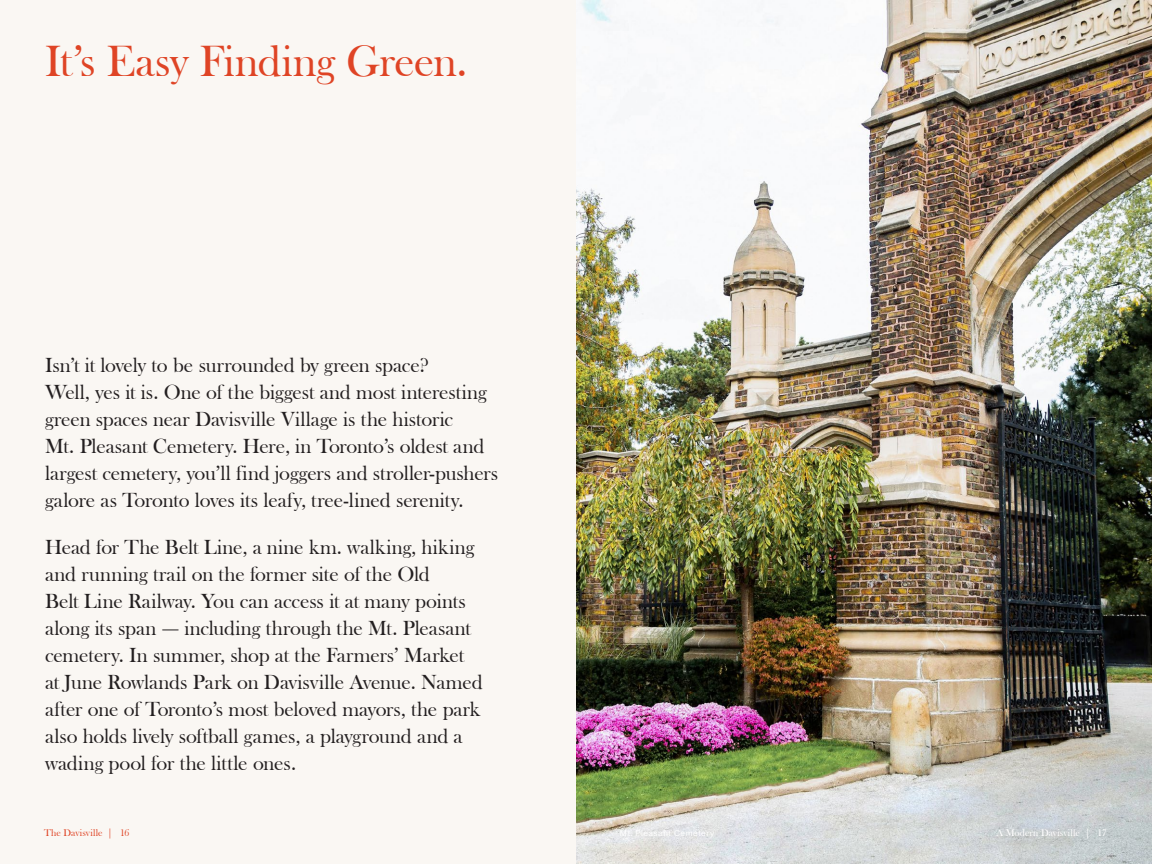
<style>
.page{position:relative;width:1152px;height:864px;background:#fff}
.page>*{position:absolute;margin:0;border:0;box-sizing:border-box;transform-origin:0 0}
.t1{font:45px "Bask Old Face";letter-spacing:-.01em;color:#df4425}
.t2{font:21px/27px "Bask Old Face";letter-spacing:-.01em;color:#231f20}
.t3{font:10px "Bask Old Face";letter-spacing:.005em;color:#fff}
.t4{font:10px "Bask Old Face";letter-spacing:.005em;color:#df4425}
.t5{font:8px "N Haas Grotesk TX Pro 55 Rg";letter-spacing:.065em;color:#fff}
.s1{font-family:"Cormorant Garamond"}
</style>
<div class="page">
<div style="left:0;top:0;width:576px;height:864px;background:#faf7f3"></div>
<img style="left:576px;top:0;width:576px;height:864px">
<p class="t1" style="left:45px;top:36px;width:424px">It’s Easy Finding Green.</p>
<p class="t2" style="left:45px;top:352px;width:385px">Isn’t it lovely to be surrounded by green space?</p>
<p class="t2" style="left:45px;top:379px;width:455px">Well, yes it is. One of the biggest and most interesting green spaces near Davisville Village is the historic<br>Mt. Pleasant Cemetery. Here, in Toronto’s oldest and largest cemetery, you’ll find joggers and stroller-pushers galore as Toronto loves its leafy, tree-lined serenity.</p>
<p class="t2" style="left:45px;top:534px;width:439px">Head for The Belt Line, a nine km. walking, hiking and running trail on the former site of the Old<br>Belt Line Railway. You can access it at many points along its span <span class="s1">—</span> including through the Mt. Pleasant cemetery. In summer, shop at the Farmers’ Market at June Rowlands Park on Davisville Avenue. Named after one of Toronto’s most beloved mayors, the park also holds lively softball games, a playground and a wading pool for the little ones.</p>
<p class="t4" style="left:44px;top:827px;width:87px">The Davisville | 16</p>
<p class="t5" style="left:620px;top:828px;width:96px">Mt. Pleasant Cemetery</p>
<p class="t3" style="left:996px;top:827px;width:112px">A Modern Davisville | 17</p>
</div>
